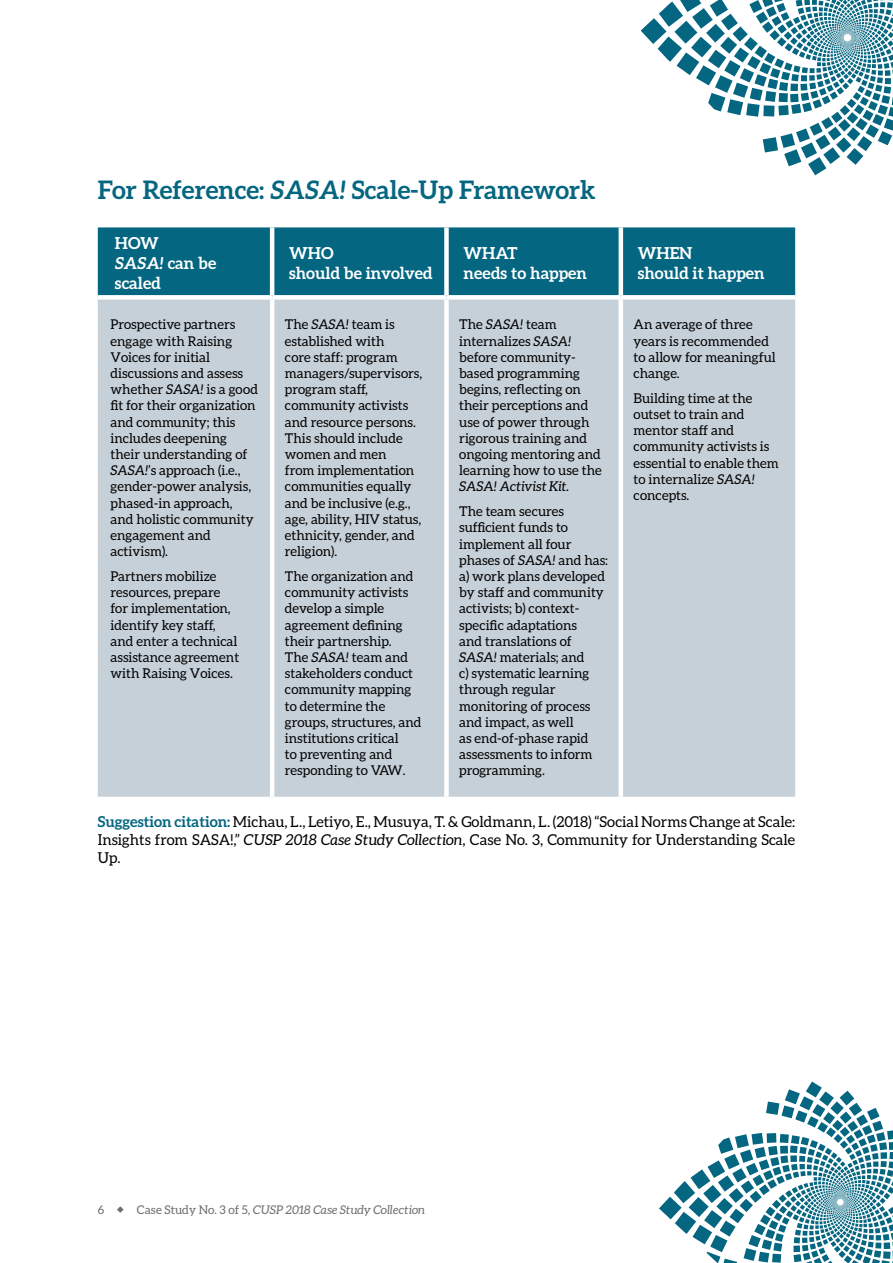
<style>
.page{position:relative;width:893px;height:1263px;background:#fff}
.page>*{position:absolute;margin:0;border:0;box-sizing:border-box;transform-origin:0 0}
.t1{font:700 25.5px "Aleo";color:#046680}
.t2{font:700 16.5px/19.8px "Aleo";color:#fff}
.t3{font:15px/18px "Aleo";color:#000;text-align:justify}
.t4{font:13.5px/16.2px "Aleo";color:#000}
.t5{font:italic 12px "Aleo";color:#6d6e71}
.t6{font:12px "Aleo";color:#6d6e71}
.s1{font-style:italic}
.s2{font-weight:700;color:#046680}
.s3{font-style:normal}
</style>
<div class="page">
<svg style="left:641px;top:0;width:252px;height:175px"></svg>
<svg style="left:659px;top:1081px;width:234px;height:182px"></svg>
<div style="left:98px;top:227px;width:697px;height:68px;background:#046680"></div>
<div style="left:98px;top:300px;width:697px;height:497px;background:#c6d0d8"></div>
<hr style="left:270px;top:227px;width:4px;height:68px;background:#fff">
<div style="left:444px;top:227px;width:5px;height:68px;background:#fff"></div>
<hr style="left:619px;top:227px;width:4px;height:68px;background:#fff">
<hr style="left:270px;top:300px;width:4px;height:497px;background:#fff">
<div style="left:444px;top:300px;width:5px;height:497px;background:#fff"></div>
<hr style="left:619px;top:300px;width:4px;height:497px;background:#fff">
<h1 class="t1" style="left:98px;top:175px;width:499px">For Reference: <span class="s1">SASA!</span> Scale-Up Framework</h1>
<p class="t2" style="left:115px;top:233px;width:103px">HOW<br><span class="s1">SASA!</span> can be scaled</p>
<p class="t2" style="left:289px;top:243px;width:145px">WHO<br>should be involved</p>
<p class="t2" style="left:463px;top:243px;width:125px">WHAT<br>needs to happen</p>
<p class="t2" style="left:638px;top:243px;width:128px">WHEN<br>should it happen</p>
<p class="t4" style="left:111px;top:316px;width:149px">Prospective partners engage with Raising<br>Voices for initial discussions and assess whether <span class="s1">SASA!</span> is a good fit for their organization and community; this includes deepening their understanding of<br><span class="s1">SASA!</span>’s approach (i.e., gender-power analysis, phased-in approach, and holistic community engagement and activism).</p>
<p class="t4" style="left:111px;top:568px;width:130px">Partners mobilize resources, prepare for implementation, identify key staff, and enter a technical assistance agreement with Raising Voices.</p>
<p class="t4" style="left:285px;top:316px;width:139px">The <span class="s1">SASA!</span> team is established with<br>core staff: program managers/supervisors, program staff, community activists and resource persons.<br>This should include women and men<br>from implementation communities equally and be inclusive (e.g., age, ability, HIV status, ethnicity, gender, and religion).</p>
<p class="t4" style="left:285px;top:568px;width:138px">The organization and community activists develop a simple agreement defining their partnership.<br>The <span class="s1">SASA!</span> team and stakeholders conduct community mapping to determine the groups, structures, and institutions critical<br>to preventing and responding to VAW.</p>
<p class="t4" style="left:459px;top:316px;width:144px">The <span class="s1">SASA!</span> team internalizes <span class="s1">SASA! </span>before community&shy;based programming begins, reflecting on their perceptions and use of power through rigorous training and ongoing mentoring and learning how to use the<br><span class="s1">SASA! Activist Kit</span>.</p>
<p class="t4" style="left:459px;top:503px;width:150px">The team secures sufficient funds to implement all four phases of <span class="s1">SASA!</span> and has: a) work plans developed by staff and community activists; b) context&shy;specific adaptations<br>and translations of<br><span class="s1">SASA!</span> materials; and<br>c) systematic learning through regular monitoring of process and impact, as well<br>as end-of-phase rapid assessments to inform programming.</p>
<p class="t4" style="left:634px;top:316px;width:144px">An average of three years is recommended to allow for meaningful change.</p>
<p class="t4" style="left:634px;top:390px;width:147px">Building time at the outset to train and mentor staff and community activists is essential to enable them to internalize <span class="s1">SASA! </span>concepts.</p>
<p class="t3" style="left:98px;top:813px;width:699px"><span class="s2">Suggestion citation:</span> Michau, L., Letiyo, E., Musuya, T. &amp; Goldmann, L. (2018) “Social Norms Change at Scale:<br>Insights from SASA!,” <span class="s1">CUSP 2018 Case Study Collection</span>, Case No. 3, Community for Understanding Scale Up.</p>
<p class="t6" style="left:98px;top:1203px;width:8px">6</p>
<p class="t5" style="left:137px;top:1203px;width:290px"><span class="s3">Case Study No. 3 of 5,</span> CUSP 2018 Case Study Collection</p>
</div>
